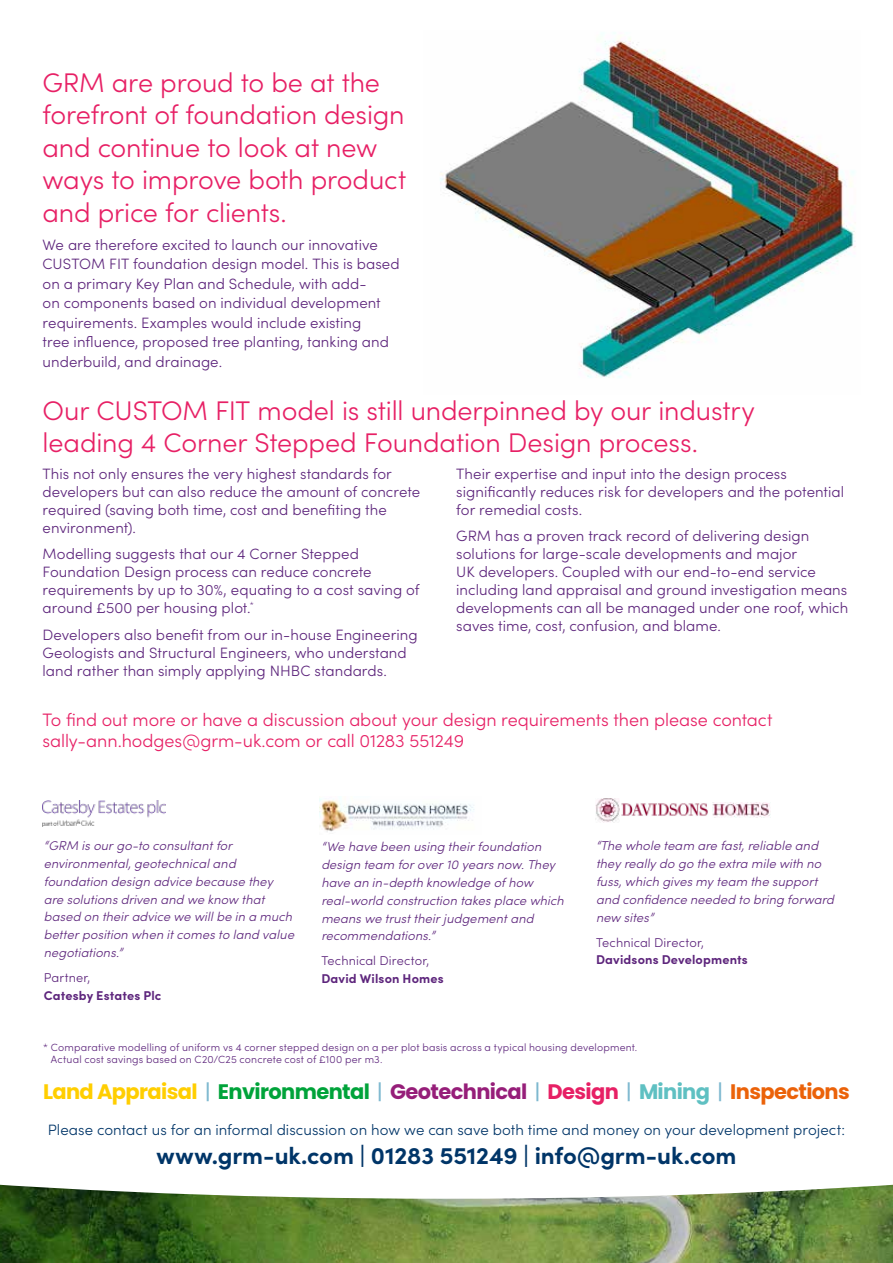
<style>
.page{position:relative;width:893px;height:1263px;background:#fff}
.page>*{position:absolute;margin:0;border:0;box-sizing:border-box;transform-origin:0 0}
.t1{font:300 27px/32.4px "Sofia Pro";letter-spacing:-.005em;color:#e72065}
.t2{font:700 24px "Sofia Pro";letter-spacing:-.005em;color:#003568}
.t3{font:700 21px "Poppins";letter-spacing:-.03em;color:#ffce00}
.t4{font:300 18px/21.6px "Sofia Pro";letter-spacing:-.005em;color:#e72065}
.t5{font:300 15px/18px "Sofia Pro";letter-spacing:.005em;color:#5d257c}
.t6{font:300 15px "Sofia Pro";letter-spacing:.005em;color:#003568}
.t7{font:italic 300 12.75px/17.9px "Sofia Pro";letter-spacing:.01em;color:#5d257c}
.t8{font:700 12.75px "Sofia Pro";letter-spacing:.015em;color:#5d257c}
.t9{font:300 12.75px "Sofia Pro";letter-spacing:.01em;color:#5d257c}
.t10{font:300 10.5px/12.6px "Sofia Pro";letter-spacing:.02em;color:#5d257c}
.s1{font-weight:400;color:#7db8cf}
.s2{color:#00a33a}
.s3{color:#961e79}
.s4{color:#e72065}
.s5{color:#5fc0c2}
.s6{color:#eb6209}
</style>
<div class="page">
<img style="left:804px;top:1199px;width:89px;height:64px">
<img style="left:0;top:1199px;width:804px;height:64px">
<svg style="left:0;top:798px;width:893px;height:401px"></svg>
<img style="left:440px;top:32px;width:416px;height:346px">
<img style="left:320px;top:798px;width:161px;height:36px">
<img style="left:43px;top:801px;width:122px;height:26px">
<img style="left:712px;top:803px;width:58px;height:14px">
<img style="left:595px;top:798px;width:25px;height:24px">
<img style="left:621px;top:802px;width:87px;height:15px">
<h1 class="t1" style="left:43px;top:65px;width:365px">GRM are proud to be at the forefront of foundation design and continue to look at new ways to improve both product and price for clients.</h1>
<p class="t5" style="left:43px;top:234px;width:359px;line-height:19.5px">We are therefore excited to launch our innovative CUSTOM FIT foundation design model. This is based on a primary Key Plan and Schedule, with add-<br>on components based on individual development requirements. Examples would include existing<br>tree influence, proposed tree planting, tanking and underbuild, and drainage.</p>
<h1 class="t1" style="left:43px;top:393px;width:714px">Our CUSTOM FIT model is still underpinned by our industry leading 4 Corner Stepped Foundation Design process.</h1>
<p class="t5" style="left:43px;top:464px;width:379px">This not only ensures the very highest standards for developers but can also reduce the amount of concrete required (saving both time, cost and benefiting the environment).</p>
<p class="t5" style="left:43px;top:544px;width:379px">Modelling suggests that our 4 Corner Stepped Foundation Design process can reduce concrete requirements by up to 30%, equating to a cost saving of around £500 per housing plot.<sup>*</sup></p>
<p class="t5" style="left:43px;top:625px;width:377px">Developers also benefit from our in-house Engineering<br>Geologists and Structural Engineers, who understand land rather than simply applying NHBC standards.</p>
<p class="t5" style="left:456px;top:464px;width:389px">Their expertise and input into the design process significantly reduces risk for developers and the potential for remedial costs.</p>
<p class="t5" style="left:456px;top:526px;width:394px">GRM has a proven track record of delivering design solutions for large-scale developments and major<br>UK developers. Coupled with our end-to-end service including land appraisal and ground investigation means developments can all be managed under one roof, which saves time, cost, confusion, and blame.</p>
<p class="t4" style="left:43px;top:707px;width:731px">To find out more or have a discussion about your design requirements then please contact sally-ann.hodges@grm-uk.com or call 01283 551249</p>
<p class="t7" style="left:44px;top:836px;width:252px">“GRM is our go-to consultant for environmental, geotechnical and foundation design advice because they are solutions driven and we know that based on their advice we will be in a much better position when it comes to land value negotiations.”</p>
<p class="t9" style="left:44px;top:968px;width:48px">Partner,</p>
<p class="t8" style="left:44px;top:986px;width:119px">Catesby Estates Plc</p>
<p class="t7" style="left:321px;top:837px;width:244px">“We have been using their foundation design team for over 10 years now. They have an in-depth knowledge of how real-world construction takes place which means we trust their judgement and recommendations.”</p>
<p class="t9" style="left:321px;top:952px;width:109px">Technical Director,</p>
<p class="t8" style="left:321px;top:969px;width:124px">David Wilson Homes</p>
<p class="t7" style="left:596px;top:836px;width:240px">“The whole team are fast, reliable and they really do go the extra mile with no fuss, which gives my team the support and confidence needed to bring forward new sites”</p>
<p class="t9" style="left:596px;top:933px;width:109px">Technical Director,</p>
<p class="t8" style="left:596px;top:950px;width:153px">Davidsons Developments</p>
<p class="t10" style="left:51px;top:1040px;width:588px;text-indent:-8px">* Comparative modelling of uniform vs 4 corner stepped design on a per plot basis across a typical housing development.<br>Actual cost savings based on C20/C25 concrete cost of £100 per m3.</p>
<h3 class="t3" style="left:43px;top:1079px;width:808px">Land Appraisal <span class="s1">|</span> <span class="s2">Environmental</span> <span class="s1">|</span> <span class="s3">Geotechnical</span> <span class="s1">|</span> <span class="s4">Design</span> <span class="s1">|</span> <span class="s5">Mining</span> <span class="s1">|</span> <span class="s6">Inspections</span></h3>
<p class="t6" style="left:48px;top:1119px;width:799px">Please contact us for an informal discussion on how we can save both time and money on your development project:</p>
<h2 class="t2" style="left:156px;top:1137px;width:582px">www.grm-uk.com | 01283 551249 | info@grm-uk.com</h2>
</div>
